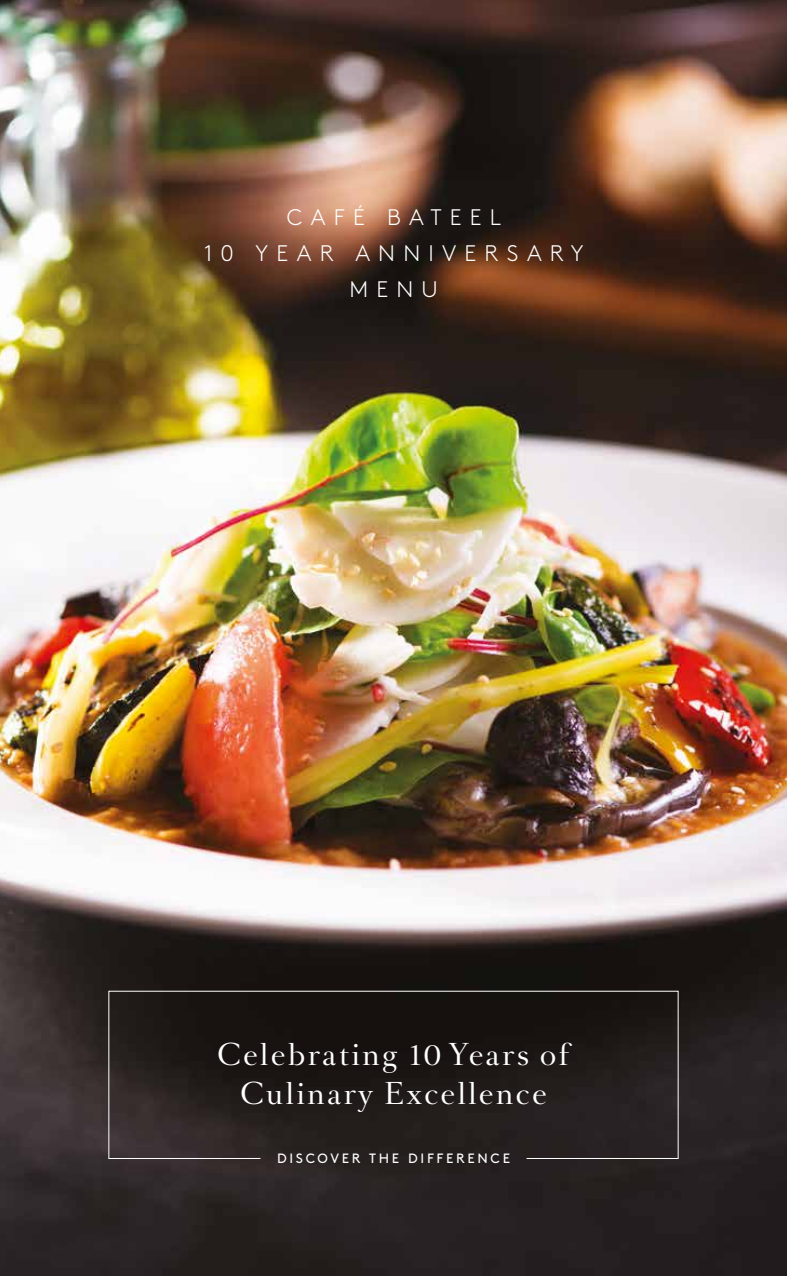
<style>
.page{position:relative;width:787px;height:1276px;background:#fff}
.page>*{position:absolute;margin:0;border:0;box-sizing:border-box;transform-origin:0 0}
.t1{font:27px/39px "Romain Headline";letter-spacing:.1em;color:#fff;text-align:center}
.t2{font:300 22.5px/36px "Brown";letter-spacing:.365em;color:#fff;text-align:center}
.t3{font:13.5px "Brown";letter-spacing:.2em;color:#fff}
</style>
<div class="page">
<img style="left:0;top:0;width:787px;height:1276px">
<svg style="left:108px;top:991px;width:570px;height:167px;background:#211c1a"></svg>
<p class="t2" style="left:204px;top:198px;width:381px">CAFÉ BATEEL<br>10 YEAR ANNIVERSARY<br>MENU</p>
<p class="t1" style="left:217px;top:1035px;width:353px">Celebrating 10 Years of<br>Culinary Excellence</p>
<p class="t3" style="left:277px;top:1148px;width:234px">DISCOVER THE DIFFERENCE</p>
</div>
